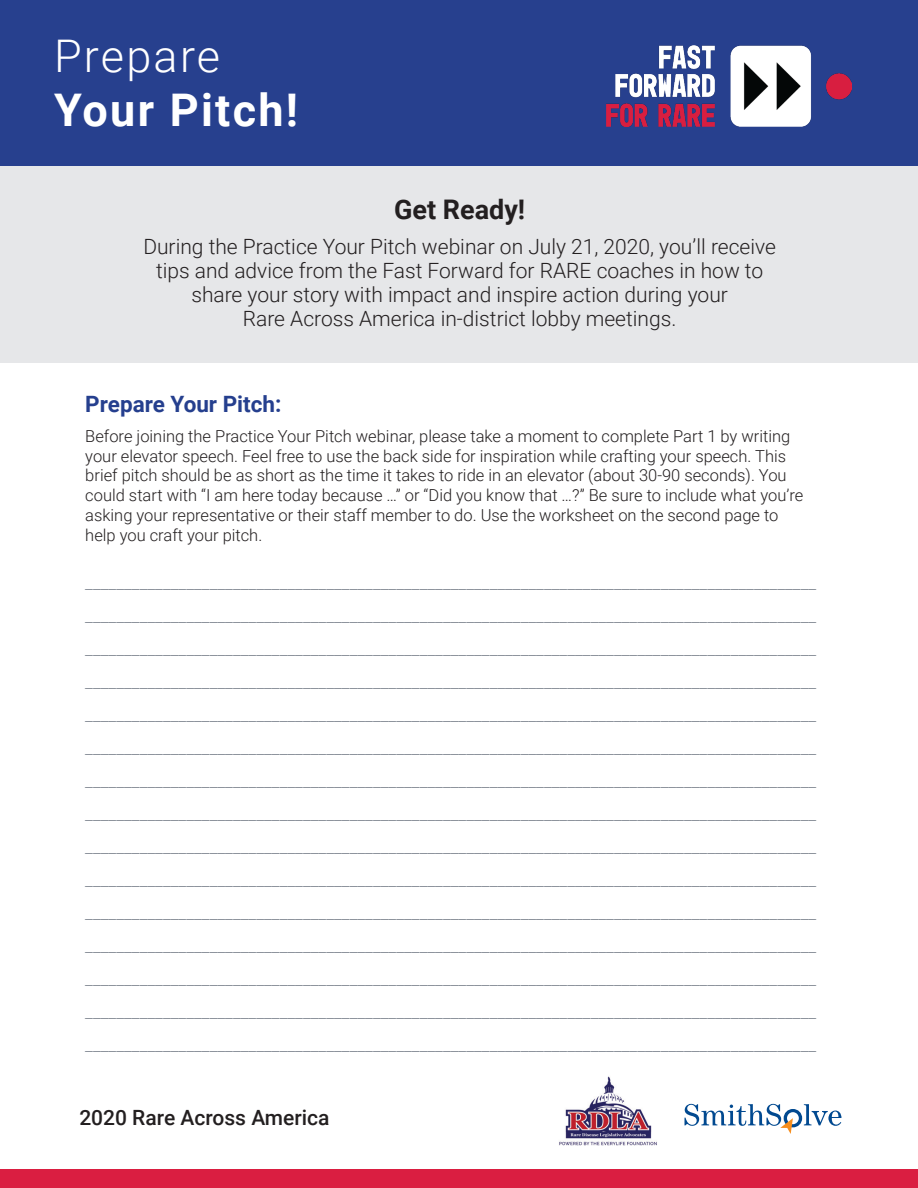
<style>
.page{position:relative;width:918px;height:1188px;background:#fff}
.page>*{position:absolute;margin:0;border:0;box-sizing:border-box;transform-origin:0 0}
.t1{font:700 45px/54px "Roboto";letter-spacing:.05em;color:#fff}
.t2{font:700 27px "Roboto";color:#231f20}
.t3{font:700 22.5px "Roboto";color:#253f8e}
.t4{font:300 21px/24px "Roboto";color:#231f20;text-align:center}
.t5{font:500 21px "Roboto";color:#231f20}
.t6{font:300 18px/33px "Roboto";color:#818892}
.t7{font:300 16.5px/19.8px "Roboto";color:#231f20}
.s1{font-weight:300}
</style>
<div class="page">
<div style="left:0;top:162px;width:918px;height:201px;background:#e6e7e9"></div>
<div style="left:0;top:0;width:918px;height:165px;background:#27408e"></div>
<img style="left:559px;top:1076px;width:98px;height:70px">
<svg style="left:685px;top:1104px;width:156px;height:30px"></svg>
<img style="left:607px;top:45px;width:245px;height:81px">
<div style="left:0;top:1170px;width:918px;height:18px;background:#da1e41"></div>
<p class="t1" style="left:54px;top:27px;width:246px"><span class="s1">Prepare<br></span>Your Pitch!</p>
<p class="t2" style="left:394px;top:191px;width:133px">Get Ready!</p>
<p class="t4" style="left:143px;top:234px;width:634px">During the Practice Your Pitch webinar on July 21, 2020, you’ll receive tips and advice from the Fast Forward for RARE coaches in how to share your story with impact and inspire action during your<br>Rare Across America in-district lobby meetings.</p>
<p class="t3" style="left:85px;top:388px;width:198px">Prepare Your Pitch:</p>
<p class="t7" style="left:85px;top:425px;width:720px">Before joining the Practice Your Pitch webinar, please take a moment to complete Part 1 by writing your elevator speech. Feel free to use the back side for inspiration while crafting your speech. This brief pitch should be as short as the time it takes to ride in an elevator (about 30-90 seconds). You could start with “I am here today because …” or “Did you know that …?” Be sure to include what you’re asking your representative or their staff member to do. Use the worksheet on the second page to help you craft your pitch.</p>
<p class="t6" style="left:85px;top:565px;width:732px">______________________________________________________________________________________________</p>
<p class="t6" style="left:85px;top:598px;width:732px">______________________________________________________________________________________________</p>
<p class="t6" style="left:85px;top:631px;width:732px">______________________________________________________________________________________________</p>
<p class="t6" style="left:85px;top:664px;width:732px">______________________________________________________________________________________________</p>
<p class="t6" style="left:85px;top:697px;width:732px">______________________________________________________________________________________________</p>
<p class="t6" style="left:85px;top:730px;width:732px">______________________________________________________________________________________________</p>
<p class="t6" style="left:85px;top:763px;width:732px">______________________________________________________________________________________________</p>
<p class="t6" style="left:85px;top:796px;width:732px">______________________________________________________________________________________________</p>
<p class="t6" style="left:85px;top:829px;width:732px">______________________________________________________________________________________________ ______________________________________________________________________________________________</p>
<p class="t6" style="left:85px;top:895px;width:732px">______________________________________________________________________________________________</p>
<p class="t6" style="left:85px;top:928px;width:732px">______________________________________________________________________________________________</p>
<p class="t6" style="left:85px;top:961px;width:732px">______________________________________________________________________________________________</p>
<p class="t6" style="left:85px;top:994px;width:732px">______________________________________________________________________________________________</p>
<p class="t6" style="left:85px;top:1027px;width:732px">______________________________________________________________________________________________</p>
<p class="t5" style="left:79px;top:1103px;width:252px">2020 Rare Across America</p>
</div>
